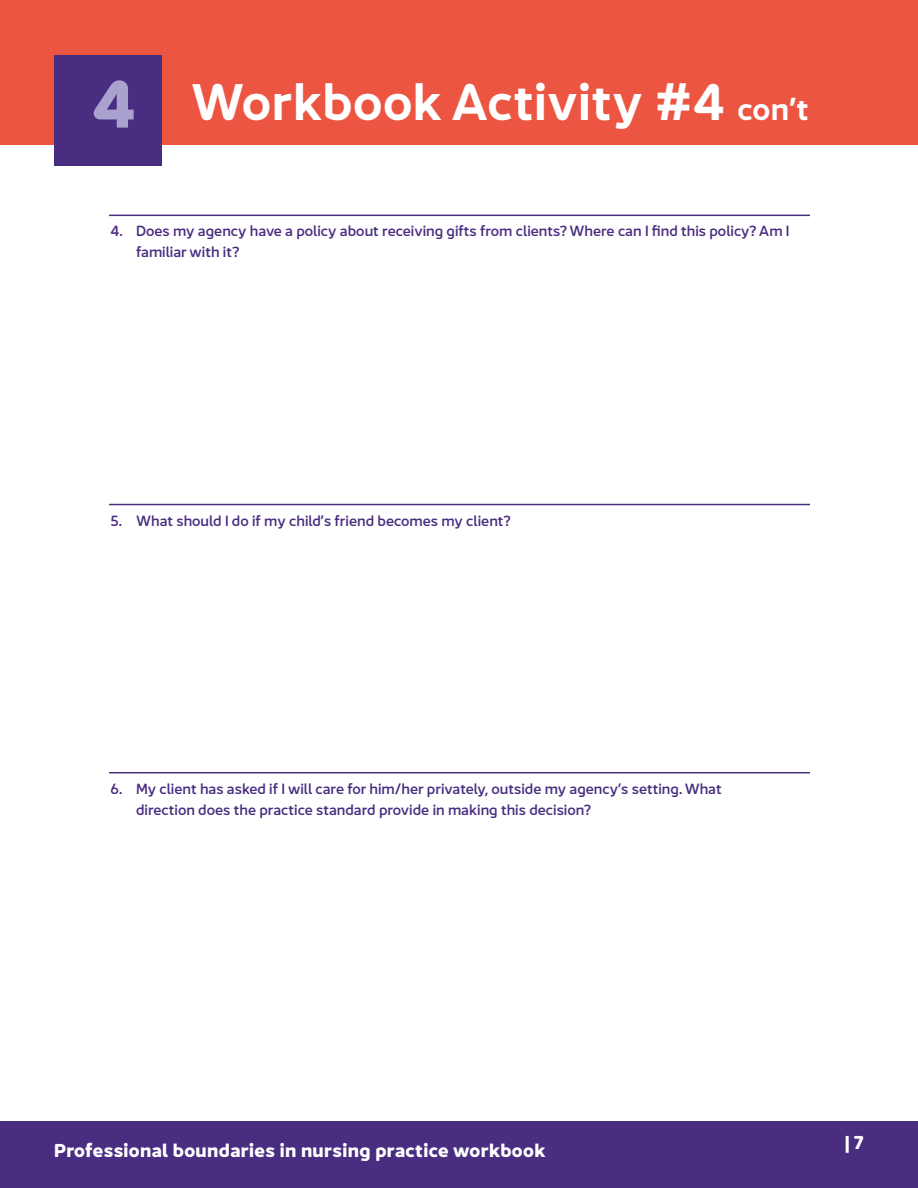
<style>
.page{position:relative;width:918px;height:1188px;background:#fff}
.page>*{position:absolute;margin:0;border:0;box-sizing:border-box;transform-origin:0 0}
.t1{font:700 64.5px "Jano Sans Pro";color:#a9a2cf}
.Header_-_top_section{font:600 49.5px "Jano Sans Pro";letter-spacing:.01em;color:#fff}
.t2{font:700 18px "Jano Sans Pro";letter-spacing:.02em;color:#fff}
.questions{font:500 14.25px/21px "Jano Sans Pro";color:#492d80}
.s1{font-size:30px}
</style>
<div class="page">
<div style="left:0;top:0;width:918px;height:145px;background:#ec5541"></div>
<div style="left:0;top:1121px;width:918px;height:67px;background:#492d80"></div>
<div style="left:54px;top:56px;width:108px;height:110px;background:#492d80"></div>
<hr style="left:109px;top:215px;width:701px;height:1px;background:#492d80">
<hr style="left:109px;top:504px;width:701px;height:1px;background:#492d80">
<hr style="left:109px;top:772px;width:701px;height:1px;background:#492d80">
<p class="t1" style="left:92px;top:48px;width:46px">4</p>
<p class="Header_-_top_section" style="left:191px;top:60px;width:619px">Workbook Activity #4 <span class="s1">con’t</span></p>
<p class="questions" style="left:136px;top:219px;width:655px;text-indent:-26px">4. Does my agency have a policy about receiving gifts from clients? Where can I find this policy? Am I familiar with it?</p>
<p class="questions" style="left:111px;top:509px;width:402px">5. What should I do if my child’s friend becomes my client?</p>
<p class="questions" style="left:136px;top:777px;width:587px;text-indent:-26px">6. My client has asked if I will care for him/her privately, outside my agency’s setting. What direction does the practice standard provide in making this decision?</p>
<p class="t2" style="left:54px;top:1135px;width:493px">Professional boundaries in nursing practice workbook</p>
<p class="t2" style="left:845px;top:1127px;width:21px">| 7</p>
</div>
